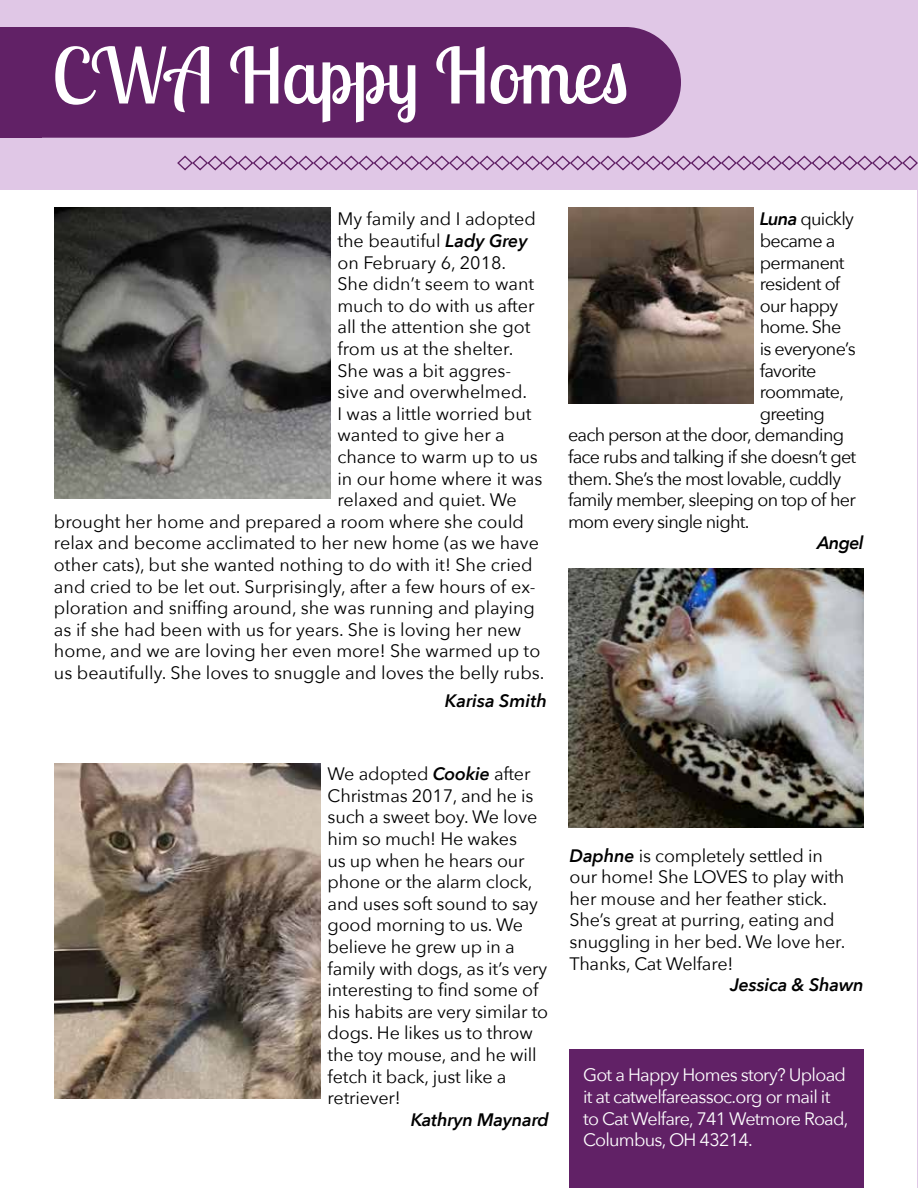
<style>
.page{position:relative;width:918px;height:1188px;background:#fff}
.page>*{position:absolute;margin:0;border:0;box-sizing:border-box;transform-origin:0 0}
.t1{font:76.5px "Lobster Two";color:#fff}
.t2{font:18px/21.6px "Avenir Next";letter-spacing:-.01em;color:#000}
.t3{font:18px "Avenir Next";letter-spacing:-.04em;color:#000}
.t4{font:18px/21.6px "Avenir Next";letter-spacing:-.04em;color:#fff}
.t5{font:italic 600 18px "Avenir Next";letter-spacing:-.01em;color:#000}
.s1{font-weight:600;font-style:italic}
</style>
<div class="page">
<hr style="left:917px;top:0;width:1px;height:1188px;background:#e0c7e6">
<img style="left:568px;top:207px;width:185px;height:197px">
<img style="left:55px;top:763px;width:266px;height:335px">
<div style="left:0;top:0;width:917px;height:189px;background:#e0c7e6"></div>
<svg style="left:177px;top:155px;width:741px;height:16px"></svg>
<div style="left:42px;top:27px;width:639px;height:111px;background:#612166"></div>
<div style="left:0;top:27px;width:42px;height:111px;background:#612166"></div>
<img style="left:568px;top:569px;width:296px;height:258px">
<img style="left:55px;top:207px;width:276px;height:292px">
<div style="left:570px;top:1050px;width:294px;height:138px;background:#612166"></div>
<h1 class="t1" style="left:52px;top:27px;width:578px">CWA Happy Homes</h1>
<p class="t2" style="left:337px;top:208px;width:200px">My family and I adopted</p>
<p class="t2" style="left:337px;top:229px;width:192px">the beautiful <span class="s1">Lady Grey</span></p>
<p class="t2" style="left:337px;top:251px;width:170px">on February 6, 2018.</p>
<p class="t2" style="left:337px;top:272px;width:198px">She didn’t seem to want</p>
<p class="t2" style="left:337px;top:294px;width:199px">much to do with us after</p>
<p class="t2" style="left:337px;top:316px;width:195px">all the attention she got</p>
<p class="t2" style="left:337px;top:337px;width:178px">from us at the shelter.</p>
<p class="t2" style="left:337px;top:359px;width:175px">She was a bit aggres-</p>
<p class="t2" style="left:337px;top:380px;width:191px">sive and overwhelmed.</p>
<p class="t2" style="left:337px;top:402px;width:196px">I was a little worried but</p>
<p class="t2" style="left:337px;top:424px;width:169px">wanted to give her a</p>
<p class="t2" style="left:337px;top:445px;width:202px">chance to warm up to us</p>
<p class="t2" style="left:337px;top:467px;width:206px">in our home where it was</p>
<p class="t2" style="left:337px;top:488px;width:181px">relaxed and quiet. We</p>
<p class="t2" style="left:54px;top:510px;width:472px">brought her home and prepared a room where she could</p>
<p class="t2" style="left:54px;top:532px;width:486px">relax and become acclimated to her new home (as we have</p>
<p class="t2" style="left:54px;top:553px;width:480px">other cats), but she wanted nothing to do with it! She cried</p>
<p class="t2" style="left:54px;top:575px;width:483px">and cried to be let out. Surprisingly, after a few hours of ex-</p>
<p class="t2" style="left:54px;top:596px;width:482px">ploration and sniffing around, she was running and playing</p>
<p class="t2" style="left:54px;top:618px;width:469px">as if she had been with us for years. She is loving her new</p>
<p class="t2" style="left:54px;top:640px;width:488px">home, and we are loving her even more! She warmed up to</p>
<p class="t2" style="left:54px;top:661px;width:492px">us beautifully. She loves to snuggle and loves the belly rubs.</p>
<p class="t5" style="left:445px;top:686px;width:104px">Karisa Smith</p>
<p class="t3" style="left:760px;top:204px;width:96px"><span class="s1">Luna</span> quickly</p>
<p class="t2" style="left:760px;top:229px;width:77px">became a</p>
<p class="t3" style="left:760px;top:247px;width:86px">permanent</p>
<p class="t3" style="left:760px;top:269px;width:82px">resident of</p>
<p class="t3" style="left:760px;top:290px;width:80px">our happy</p>
<p class="t2" style="left:760px;top:316px;width:83px">home. She</p>
<p class="t3" style="left:760px;top:334px;width:97px">is everyone’s</p>
<p class="t3" style="left:760px;top:355px;width:58px">favorite</p>
<p class="t3" style="left:760px;top:377px;width:86px">roommate,</p>
<p class="t3" style="left:760px;top:398px;width:67px">greeting</p>
<p class="t3" style="left:568px;top:420px;width:278px">each person at the door, demanding</p>
<p class="t3" style="left:568px;top:442px;width:290px">face rubs and talking if she doesn’t get</p>
<p class="t3" style="left:568px;top:463px;width:275px">them. She’s the most lovable, cuddly</p>
<p class="t3" style="left:568px;top:485px;width:289px">family member, sleeping on top of her</p>
<p class="t3" style="left:568px;top:506px;width:183px">mom every single night.</p>
<p class="t5" style="left:818px;top:528px;width:47px">Angel</p>
<p class="t2" style="left:328px;top:762px;width:222px">We adopted <span class="s1">Cookie</span> after<br>Christmas 2017, and he is such a sweet boy. We love him so much! He wakes<br>us up when he hears our phone or the alarm clock, and uses soft sound to say good morning to us. We believe he grew up in a family with dogs, as it’s very interesting to find some of his habits are very similar to dogs. He likes us to throw the toy mouse, and he will fetch it back, just like a retriever!</p>
<p class="t5" style="left:411px;top:1104px;width:140px">Kathryn Maynard</p>
<p class="t2" style="left:570px;top:844px;width:277px"><span class="s1">Daphne</span> is completely settled in our home! She LOVES to play with her mouse and her feather stick.<br>She’s great at purring, eating and snuggling in her bed. We love her.<br>Thanks, Cat Welfare!</p>
<p class="t5" style="left:730px;top:969px;width:135px">Jessica &amp; Shawn</p>
<p class="t4" style="left:583px;top:1064px;width:267px">Got a Happy Homes story? Upload it at catwelfareassoc.org or mail it to Cat Welfare, 741 Wetmore Road,<br>Columbus, OH 43214.</p>
</div>
